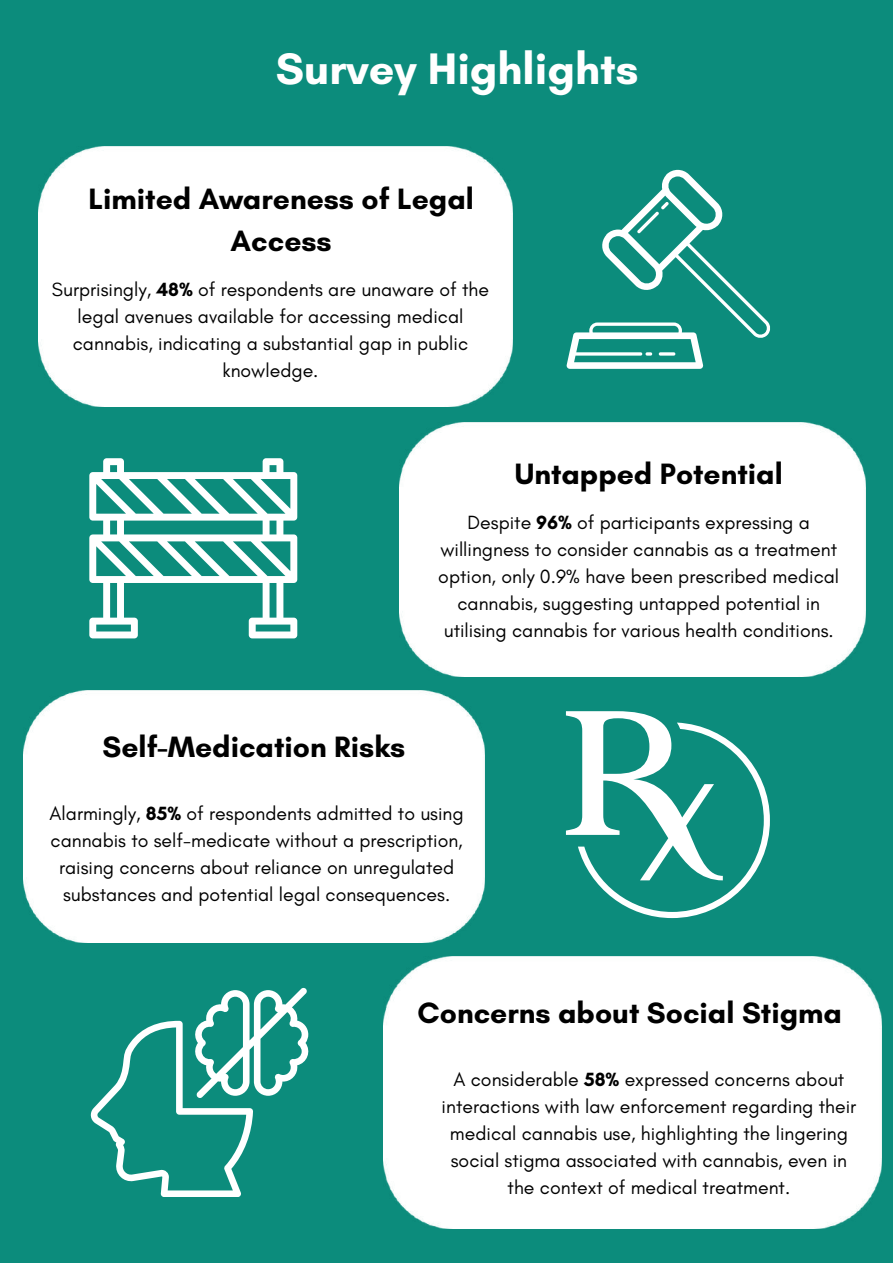
<style>
.page{position:relative;width:893px;height:1264px;background:#fff}
.page>*{position:absolute;margin:0;border:0;box-sizing:border-box;transform-origin:0 0}
.t1{font:700 45px "Glacial Indifference";color:#fff}
.t2{font:700 30px/41.5px "Glacial Indifference";color:#000;text-align:center}
.t3{font:19.5px/27px "Glacial Indifference";color:#000;text-align:center}
.s1{font-weight:700}
</style>
<div class="page">
<div style="left:0;top:0;width:892px;height:1262px;background:#0c8c7c"></div>
<div style="left:38px;top:146px;width:475px;height:260px;background:#fff"></div>
<div style="left:399px;top:422px;width:466px;height:254px;background:#fff"></div>
<div style="left:24px;top:691px;width:460px;height:251px;background:#fff"></div>
<div style="left:383px;top:956px;width:498px;height:272px;background:#fff"></div>
<svg style="left:566px;top:170px;width:204px;height:199px"></svg>
<svg style="left:89px;top:458px;width:208px;height:180px"></svg>
<svg style="left:566px;top:711px;width:203px;height:207px"></svg>
<svg style="left:90px;top:987px;width:219px;height:209px"></svg>
<h1 class="t1" style="left:276px;top:42px;width:364px">Survey Highlights</h1>
<h2 class="t2" style="left:88px;top:178px;width:387px">Limited Awareness of Legal<br>Access</h2>
<p class="t3" style="left:52px;top:276px;width:438px">Surprisingly, <span class="s1">48%</span> of respondents are unaware of the legal avenues available for accessing medical cannabis, indicating a substantial gap in public knowledge.</p>
<h2 class="t2" style="left:514px;top:452px;width:269px">Untapped Potential</h2>
<p class="t3" style="left:438px;top:509px;width:402px">Despite <span class="s1">96%</span> of participants expressing a willingness to consider cannabis as a treatment option, only 0.9% have been prescribed medical cannabis, suggesting untapped potential in utilising cannabis for various health conditions.</p>
<h2 class="t2" style="left:102px;top:725px;width:304px">Self-Medication Risks</h2>
<p class="t3" style="left:50px;top:800px;width:415px">Alarmingly, <span class="s1">85%</span> of respondents admitted to using cannabis to self-medicate without a prescription, raising concerns about reliance on unregulated substances and potential legal consequences.</p>
<h2 class="t2" style="left:417px;top:991px;width:426px">Concerns about Social Stigma</h2>
<p class="t3" style="left:441px;top:1066px;width:416px">A considerable <span class="s1">58%</span> expressed concerns about interactions with law enforcement regarding their medical cannabis use, highlighting the lingering social stigma associated with cannabis, even in the context of medical treatment.</p>
</div>
